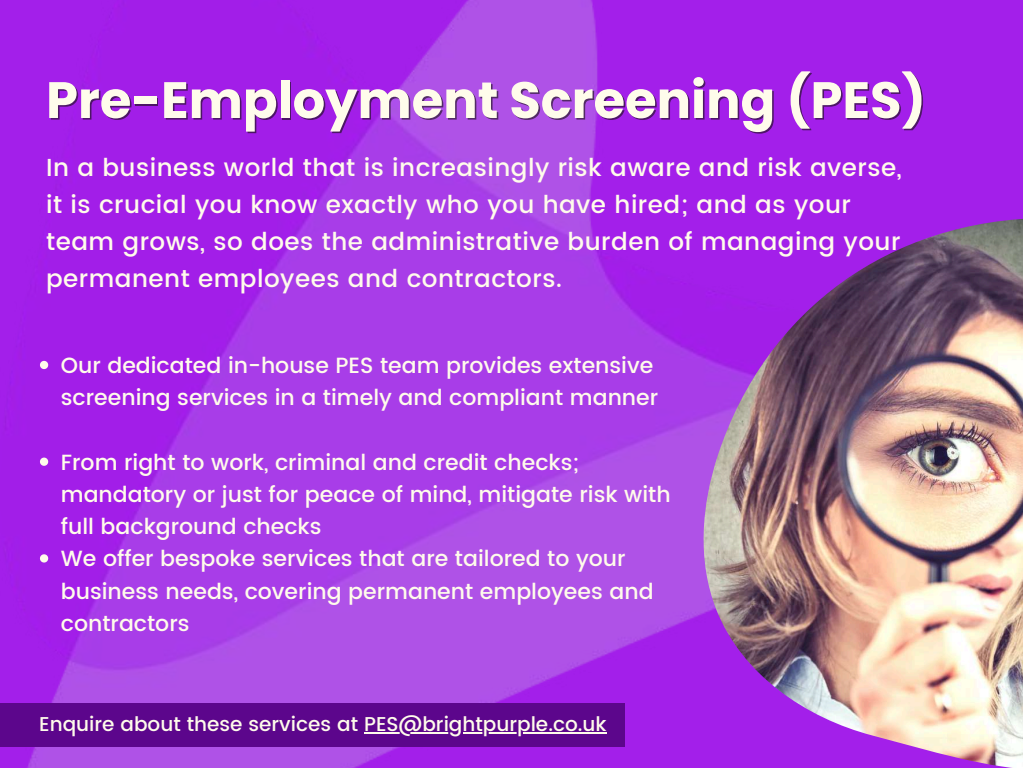
<style>
.page{position:relative;width:1023px;height:768px;background:#fff}
.page>*{position:absolute;margin:0;border:0;box-sizing:border-box;transform-origin:0 0}
.t1{font:700 51.1px "Poppins";color:#fffceb}
.t2{font:500 24.6px/36.7px "Poppins";letter-spacing:.02em;color:#fffceb}
.t3{font:500 22px/32.2px "Poppins";color:#fffceb}
.t4{font:500 20px "Poppins";color:#fffceb}
</style>
<div class="page">
<img style="left:0;top:0;width:1022px;height:768px">
<svg style="left:40px;top:361px;width:8px;height:8px"></svg>
<svg style="left:40px;top:458px;width:8px;height:8px"></svg>
<svg style="left:40px;top:554px;width:8px;height:9px"></svg>
<img style="left:703px;top:218px;width:319px;height:550px">
<div style="left:0;top:703px;width:624px;height:44px;background:#5c068c"></div>
<hr style="left:364px;top:732px;width:242px;height:2px;background:#fffceb">
<h1 class="t1" style="left:46px;top:64px;width:881px">Pre-Employment Screening (PES)</h1>
<p class="t2" style="left:46px;top:149px;width:857px">In a business world that is increasingly risk aware and risk averse, it is crucial you know exactly who you have hired; and as your team grows, so does the administrative burden of managing your permanent employees and contractors.</p>
<p class="t3" style="left:61px;top:349px;width:599px">Our dedicated in-house PES team provides extensive screening services in a timely and compliant manner</p>
<p class="t3" style="left:61px;top:446px;width:611px">From right to work, criminal and credit checks; mandatory or just for peace of mind, mitigate risk with full background checks<br>We offer bespoke services that are tailored to your business needs, covering permanent employees and contractors</p>
<p class="t4" style="left:39px;top:712px;width:568px">Enquire about these services at PES@brightpurple.co.uk</p>
</div>
